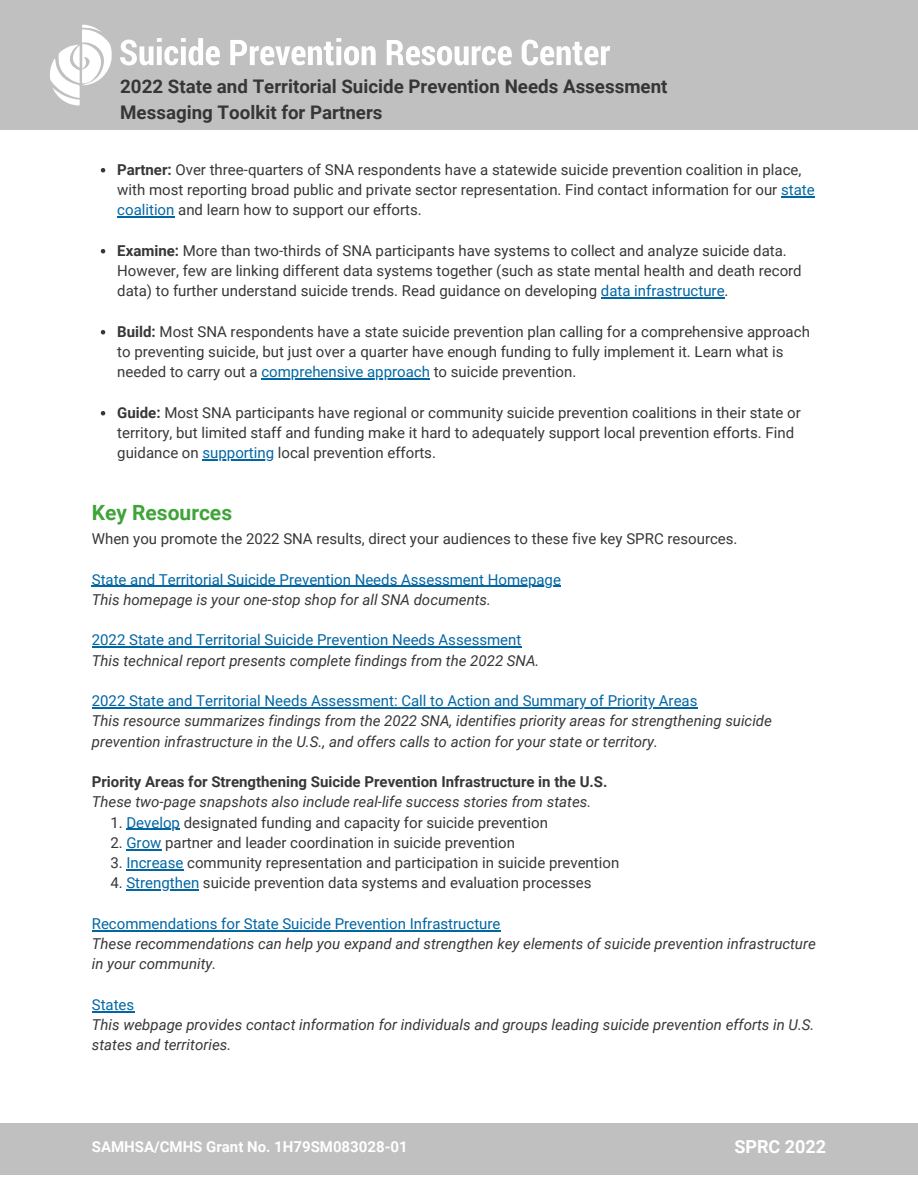
<style>
.page{position:relative;width:918px;height:1188px;background:#fff}
.page>*{position:absolute;margin:0;border:0;box-sizing:border-box;transform-origin:0 0}
.t1{font:700 21px "Roboto";color:#40a439}
.t2{font:700 18.75px/25.8px "Roboto";color:#363636}
.t3{font:700 18px "Roboto";color:#fff}
.t4{font:15px/20.2px "Roboto";color:#373737}
.t5{font:italic 15px/20.2px "Roboto";color:#373737}
.t6{font:15px "Roboto";color:#0066a4}
.t7{font:700 15px "Roboto";color:#373737}
.t8{font:700 15px "Roboto";color:#fff}
.s1{font-weight:700}
.s2{color:#0066a4}
</style>
<div class="page">
<div style="left:0;top:0;width:918px;height:129px;background:#c0c0c0"></div>
<svg style="left:50px;top:25px;width:62px;height:81px"></svg>
<svg style="left:120px;top:38px;width:100px;height:28px"></svg>
<svg style="left:230px;top:38px;width:146px;height:28px"></svg>
<svg style="left:387px;top:40px;width:125px;height:25px"></svg>
<svg style="left:522px;top:40px;width:88px;height:26px"></svg>
<div style="left:0;top:1123px;width:918px;height:52px;background:#c0c0c0"></div>
<svg style="left:101px;top:168px;width:4px;height:4px"></svg>
<hr style="left:781px;top:196px;width:34px;height:1px;background:#0066a4">
<hr style="left:117px;top:216px;width:57px;height:1px;background:#0066a4">
<svg style="left:101px;top:249px;width:4px;height:4px"></svg>
<hr style="left:601px;top:297px;width:124px;height:1px;background:#0066a4">
<svg style="left:101px;top:330px;width:4px;height:4px"></svg>
<hr style="left:261px;top:378px;width:169px;height:1px;background:#0066a4">
<svg style="left:101px;top:411px;width:4px;height:4px"></svg>
<hr style="left:203px;top:459px;width:71px;height:1px;background:#0066a4">
<hr style="left:92px;top:586px;width:469px;height:1px;background:#0066a4">
<hr style="left:92px;top:646px;width:429px;height:2px;background:#0066a4">
<hr style="left:92px;top:707px;width:605px;height:1px;background:#0066a4">
<hr style="left:126px;top:829px;width:54px;height:1px;background:#0066a4">
<hr style="left:126px;top:849px;width:36px;height:1px;background:#0066a4">
<hr style="left:126px;top:869px;width:57px;height:1px;background:#0066a4">
<hr style="left:126px;top:889px;width:73px;height:2px;background:#0066a4">
<hr style="left:92px;top:930px;width:409px;height:1px;background:#0066a4">
<hr style="left:92px;top:1011px;width:42px;height:1px;background:#0066a4">
<p class="t2" style="left:120px;top:73px;width:549px">2022 State and Territorial Suicide Prevention Needs Assessment<br>Messaging Toolkit for Partners</p>
<p class="t4" style="left:117px;top:159px;width:699px"><span class="s1">Partner:</span> Over three-quarters of SNA respondents have a statewide suicide prevention coalition in place, with most reporting broad public and private sector representation. Find contact information for our <span class="s2">state coalition</span> and learn how to support our efforts.</p>
<p class="t4" style="left:117px;top:240px;width:686px"><span class="s1">Examine:</span> More than two-thirds of SNA participants have systems to collect and analyze suicide data.<br>However, few are linking different data systems together (such as state mental health and death record data) to further understand suicide trends. Read guidance on developing <span class="s2">data infrastructure</span>.</p>
<p class="t4" style="left:117px;top:321px;width:694px"><span class="s1">Build:</span> Most SNA respondents have a state suicide prevention plan calling for a comprehensive approach to preventing suicide, but just over a quarter have enough funding to fully implement it. Learn what is needed to carry out a <span class="s2">comprehensive approach</span> to suicide prevention.</p>
<p class="t4" style="left:117px;top:402px;width:685px"><span class="s1">Guide:</span> Most SNA participants have regional or community suicide prevention coalitions in their state or territory, but limited staff and funding make it hard to adequately support local prevention efforts. Find guidance on <span class="s2">supporting</span> local prevention efforts.</p>
<h1 class="t1" style="left:92px;top:500px;width:142px">Key Resources</h1>
<p class="t4" style="left:92px;top:529px;width:647px">When you promote the 2022 SNA results, direct your audiences to these five key SPRC resources.</p>
<p class="t6" style="left:92px;top:571px;width:471px">State and Territorial Suicide Prevention Needs Assessment Homepage</p>
<p class="t5" style="left:92px;top:590px;width:401px">This homepage is your one-stop shop for all SNA documents.</p>
<p class="t6" style="left:92px;top:631px;width:431px">2022 State and Territorial Suicide Prevention Needs Assessment</p>
<p class="t5" style="left:92px;top:650px;width:449px">This technical report presents complete findings from the 2022 SNA.</p>
<p class="t6" style="left:92px;top:692px;width:607px">2022 State and Territorial Needs Assessment: Call to Action and Summary of Priority Areas</p>
<p class="t5" style="left:92px;top:711px;width:682px">This resource summarizes findings from the 2022 SNA, identifies priority areas for strengthening suicide prevention infrastructure in the U.S., and offers calls to action for your state or territory.</p>
<p class="t7" style="left:92px;top:773px;width:517px">Priority Areas for Strengthening Suicide Prevention Infrastructure in the U.S.</p>
<p class="t5" style="left:92px;top:792px;width:501px">These two-page snapshots also include real-life success stories from states.</p>
<p class="t4" style="left:110px;top:812px;width:439px">1. <span class="s2">Develop</span> designated funding and capacity for suicide prevention</p>
<p class="t4" style="left:110px;top:833px;width:406px">2. <span class="s2">Grow</span> partner and leader coordination in suicide prevention</p>
<p class="t4" style="left:110px;top:853px;width:510px">3. <span class="s2">Increase</span> community representation and participation in suicide prevention</p>
<p class="t4" style="left:110px;top:873px;width:483px">4. <span class="s2">Strengthen</span> suicide prevention data systems and evaluation processes</p>
<p class="t6" style="left:92px;top:915px;width:410px">Recommendations for State Suicide Prevention Infrastructure</p>
<p class="t5" style="left:92px;top:934px;width:726px">These recommendations can help you expand and strengthen key elements of suicide prevention infrastructure in your community.</p>
<p class="t6" style="left:92px;top:996px;width:44px">States</p>
<p class="t5" style="left:92px;top:1015px;width:724px">This webpage provides contact information for individuals and groups leading suicide prevention efforts in U.S. states and territories.</p>
<p class="t8" style="left:92px;top:1138px;width:317px">SAMHSA/CMHS Grant No. 1H79SM083028-01</p>
<p class="t3" style="left:734px;top:1136px;width:93px">SPRC 2022</p>
</div>
